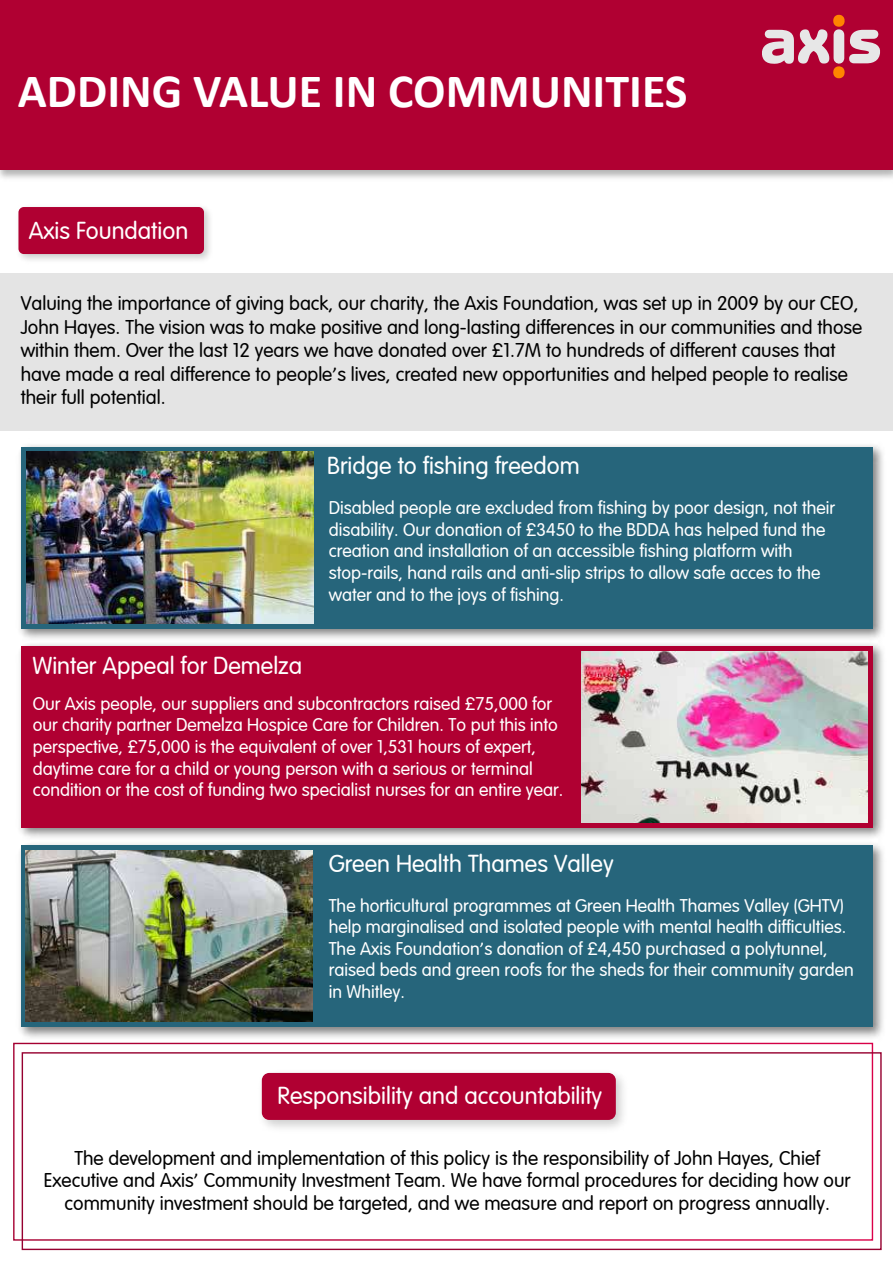
<style>
.page{position:relative;width:893px;height:1263px;background:#fff}
.page>*{position:absolute;margin:0;border:0;box-sizing:border-box;transform-origin:0 0}
.t1{font:700 48px "Calibri";color:#fff}
.t2{font:300 24px "VAG Rounded";color:#fff}
.t3{font:300 19.5px/23.4px "VAG Rounded";color:#000}
.t4{font:300 18px/21.6px "VAG Rounded";color:#fff}
.s1{font-family:"Calibri";font-weight:400}
</style>
<div class="page">
<div style="left:18px;top:207px;width:186px;height:47px;background:#b00032;border-radius:5px"></div>
<div style="left:262px;top:1073px;width:354px;height:47px;background:#b00032;border-radius:7px"></div>
<div style="left:0;top:0;width:893px;height:170px;background:#b00032"></div>
<svg style="left:762px;top:15px;width:118px;height:63px"></svg>
<div style="left:13px;top:1043px;width:860px;height:198px;border:1px solid #fff"></div>
<div style="left:22px;top:1052px;width:860px;height:198px;border:1px solid #960030"></div>
<div style="left:0;top:273px;width:893px;height:157px;background:#e4e4e4"></div>
<img style="left:20px;top:445px;width:863px;height:193px">
<div style="left:21px;top:447px;width:852px;height:181px;background:#26657b"></div>
<img style="left:20px;top:638px;width:863px;height:199px">
<div style="left:21px;top:646px;width:852px;height:182px;background:#b00032"></div>
<img style="left:13px;top:837px;width:870px;height:206px">
<div style="left:21px;top:845px;width:852px;height:182px;background:#26657b"></div>
<img style="left:27px;top:452px;width:287px;height:171px">
<img style="left:25px;top:850px;width:287px;height:171px">
<img style="left:581px;top:652px;width:287px;height:171px">
<h1 class="t1" style="left:18px;top:61px;width:671px">ADDING VALUE IN COMMUNITIES</h1>
<h2 class="t2" style="left:29px;top:217px;width:161px">Axis Foundation</h2>
<p class="t3" style="left:21px;top:293px;width:843px">Valuing the importance of giving back, our charity, the Axis Foundation, was set up in 2009 by our CEO, John Hayes. The vision was to make positive and long-lasting differences in our communities and those within them. Over the last 12 years we have donated over £1.7M to hundreds of different causes that have made a real difference to people<span class="s1">’</span>s lives, created new opportunities and helped people to realise their full potential.</p>
<h2 class="t2" style="left:327px;top:451px;width:254px">Bridge to fishing freedom</h2>
<p class="t4" style="left:329px;top:498px;width:508px">Disabled people are excluded from fishing by poor design, not their disability. Our donation of £3450 to the BDDA has helped fund the creation and installation of an accessible fishing platform with stop-rails, hand rails and anti-slip strips to allow safe acces to the water and to the joys of fishing.</p>
<h2 class="t2" style="left:32px;top:652px;width:271px">Winter Appeal for Demelza</h2>
<p class="t4" style="left:33px;top:693px;width:532px">Our Axis people, our suppliers and subcontractors raised £75,000 for our charity partner Demelza Hospice Care for Children. To put this into perspective, £75,000 is the equivalent of over 1,531 hours of expert, daytime care for a child or young person with a serious or terminal condition or the cost of funding two specialist nurses for an entire year.</p>
<h2 class="t2" style="left:329px;top:850px;width:287px">Green Health Thames Valley</h2>
<p class="t4" style="left:329px;top:895px;width:527px">The horticultural programmes at Green Health Thames Valley (GHTV) help marginalised and isolated people with mental health difficulties.<br>The Axis Foundation<span class="s1">’</span>s donation of £4,450 purchased a polytunnel, raised beds and green roofs for the sheds for their community garden in Whitley.</p>
<h2 class="t2" style="left:278px;top:1081px;width:326px">Responsibility and accountability</h2>
<p class="t3" style="left:44px;top:1147px;width:808px;line-height:22.5px;text-align:center">The development and implementation of this policy is the responsibility of John Hayes, Chief<br>Executive and Axis<span class="s1">’</span> Community Investment Team. We have formal procedures for deciding how our community investment should be targeted, and we measure and report on progress annually.</p>
</div>
